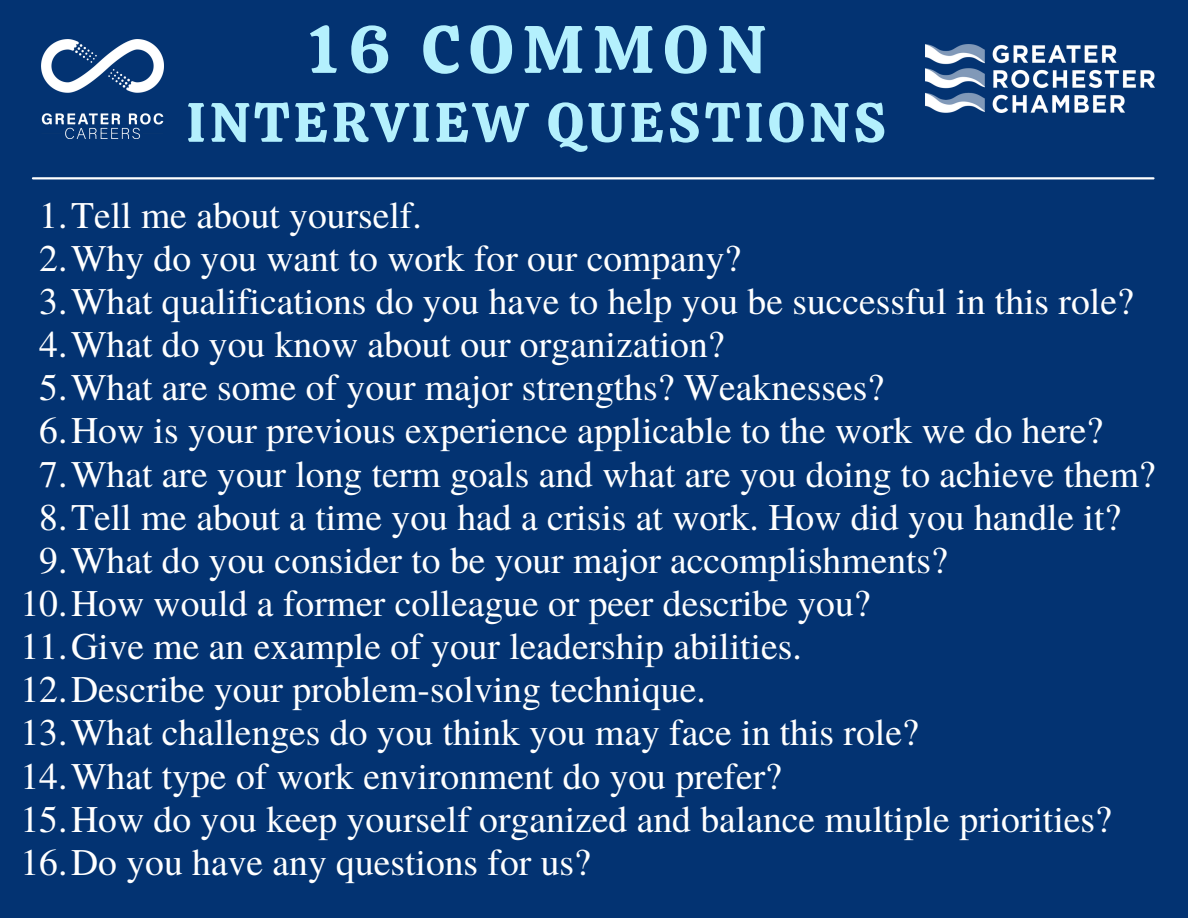
<style>
.page{position:relative;width:1188px;height:918px;background:#033372}
.page>*{position:absolute;margin:0;border:0;box-sizing:border-box;transform-origin:0 0}
.t1{font:67.2px "Calistoga";letter-spacing:.135em;color:#b4f0fd}
.t2{font:55.5px "Calistoga";letter-spacing:.075em;color:#b4f0fd}
.t3{font:37.5px "Te X Gyre Termes";color:#fff}
</style>
<div class="page">
<img style="left:42px;top:40px;width:121px;height:99px">
<hr style="left:33px;top:177px;width:1120px;height:2px;background:#fff">
<img style="left:925px;top:45px;width:230px;height:67px">
<p class="t1" style="left:307px;top:6px;width:460px">16 COMMON</p>
<p class="t2" style="left:187px;top:86px;width:701px">INTERVIEW QUESTIONS</p>
<p class="t3" style="left:39px;top:188px;width:384px">1.Tell me about yourself.</p>
<p class="t3" style="left:39px;top:231px;width:704px">2.Why do you want to work for our company?</p>
<p class="t3" style="left:39px;top:274px;width:1096px">3.What qualifications do you have to help you be successful in this role?</p>
<p class="t3" style="left:39px;top:318px;width:687px">4.What do you know about our organization?</p>
<p class="t3" style="left:39px;top:361px;width:846px">5.What are some of your major strengths? Weaknesses?</p>
<p class="t3" style="left:39px;top:404px;width:1066px">6.How is your previous experience applicable to the work we do here?</p>
<p class="t3" style="left:39px;top:447px;width:1118px">7.What are your long term goals and what are you doing to achieve them?</p>
<p class="t3" style="left:39px;top:490px;width:1084px">8.Tell me about a time you had a crisis at work. How did you handle it?</p>
<p class="t3" style="left:39px;top:533px;width:910px">9.What do you consider to be your major accomplishments?</p>
<p class="t3" style="left:20px;top:576px;width:852px">10.How would a former colleague or peer describe you?</p>
<p class="t3" style="left:20px;top:620px;width:783px">11.Give me an example of your leadership abilities.</p>
<p class="t3" style="left:20px;top:663px;width:687px">12.Describe your problem-solving technique.</p>
<p class="t3" style="left:20px;top:706px;width:900px">13.What challenges do you think you may face in this role?</p>
<p class="t3" style="left:20px;top:749px;width:763px">14.What type of work environment do you prefer?</p>
<p class="t3" style="left:20px;top:792px;width:1093px">15.How do you keep yourself organized and balance multiple priorities?</p>
<p class="t3" style="left:20px;top:835px;width:572px">16.Do you have any questions for us?</p>
</div>
